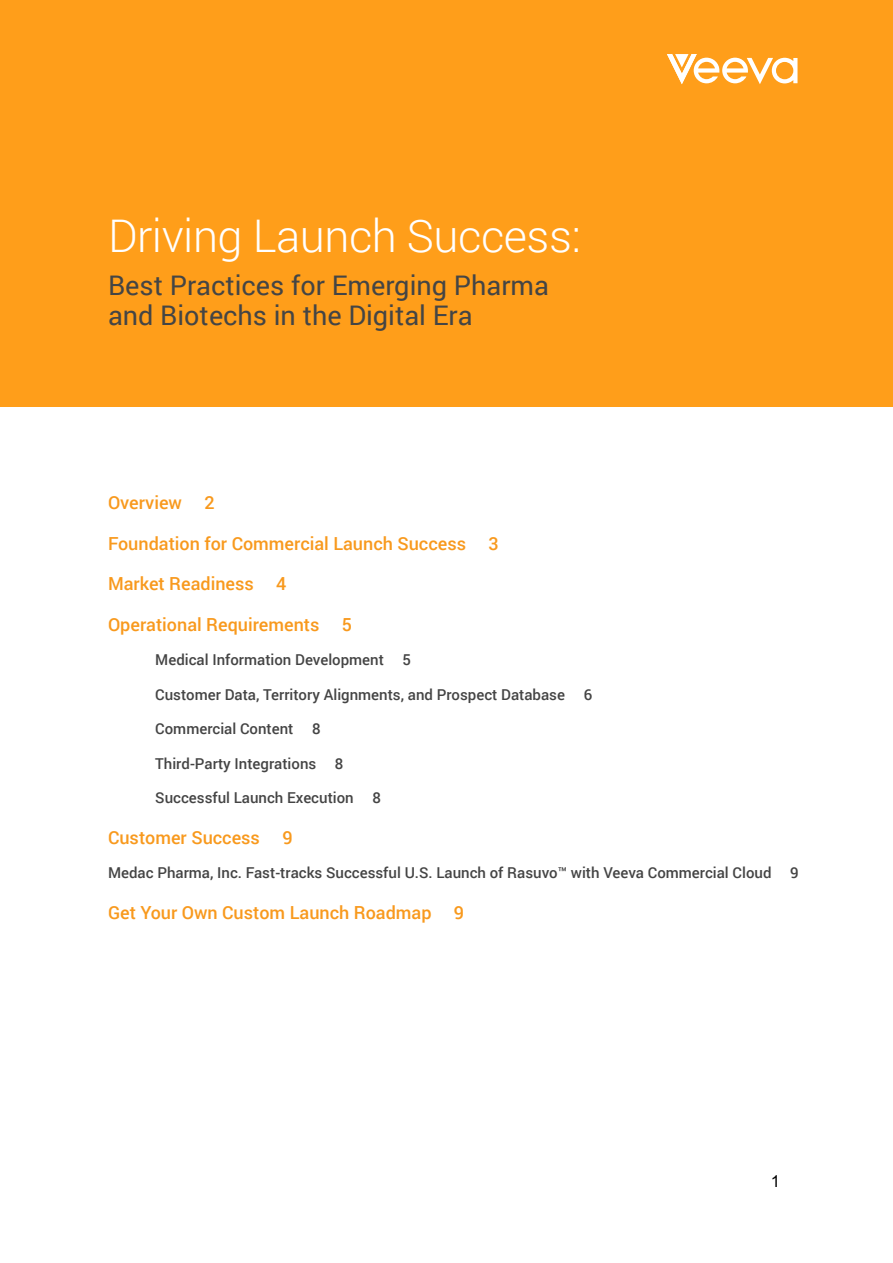
<style>
.page{position:relative;width:893px;height:1263px;background:#fff}
.page>*{position:absolute;margin:0;border:0;box-sizing:border-box;transform-origin:0 0}
.t1{font:300 45px "Roboto";letter-spacing:-.01em;color:#fff}
.t2{font:27px/30px "Roboto";color:#444545}
.t3{font:500 18px "Roboto";color:#f8991d}
.t4{font:16.5px "Arial MT Std";color:#000}
.t5{font:500 15px "Roboto";color:#444}
</style>
<div class="page">
<div style="left:0;top:0;width:893px;height:406px;background:#ff9e1a"></div>
<svg style="left:667px;top:54px;width:130px;height:30px"></svg>
<h1 class="t1" style="left:108px;top:205px;width:475px">Driving Launch Success:</h1>
<h2 class="t2" style="left:108px;top:269px;width:443px">Best Practices for Emerging Pharma and Biotechs in the Digital Era</h2>
<p class="t3" style="left:108px;top:490px;width:108px">Overview 2</p>
<p class="t3" style="left:108px;top:531px;width:392px">Foundation for Commercial Launch Success 3</p>
<p class="t3" style="left:108px;top:571px;width:180px">Market Readiness 4</p>
<p class="t3" style="left:108px;top:612px;width:246px">Operational Requirements 5</p>
<p class="t5" style="left:155px;top:649px;width:257px">Medical Information Development 5</p>
<p class="t5" style="left:155px;top:684px;width:438px">Customer Data, Territory Alignments, and Prospect Database 6</p>
<p class="t5" style="left:155px;top:718px;width:167px">Commercial Content 8</p>
<p class="t5" style="left:155px;top:753px;width:190px">Third-Party Integrations 8</p>
<p class="t5" style="left:155px;top:787px;width:227px">Successful Launch Execution 8</p>
<p class="t3" style="left:108px;top:825px;width:186px">Customer Success 9</p>
<p class="t5" style="left:108px;top:862px;width:692px">Medac Pharma, Inc. Fast-tracks Successful U.S. Launch of Rasuvo™ with Veeva Commercial Cloud 9</p>
<p class="t3" style="left:108px;top:900px;width:358px">Get Your Own Custom Launch Roadmap 9</p>
<p class="t4" style="left:771px;top:1172px;width:11px">1</p>
</div>
